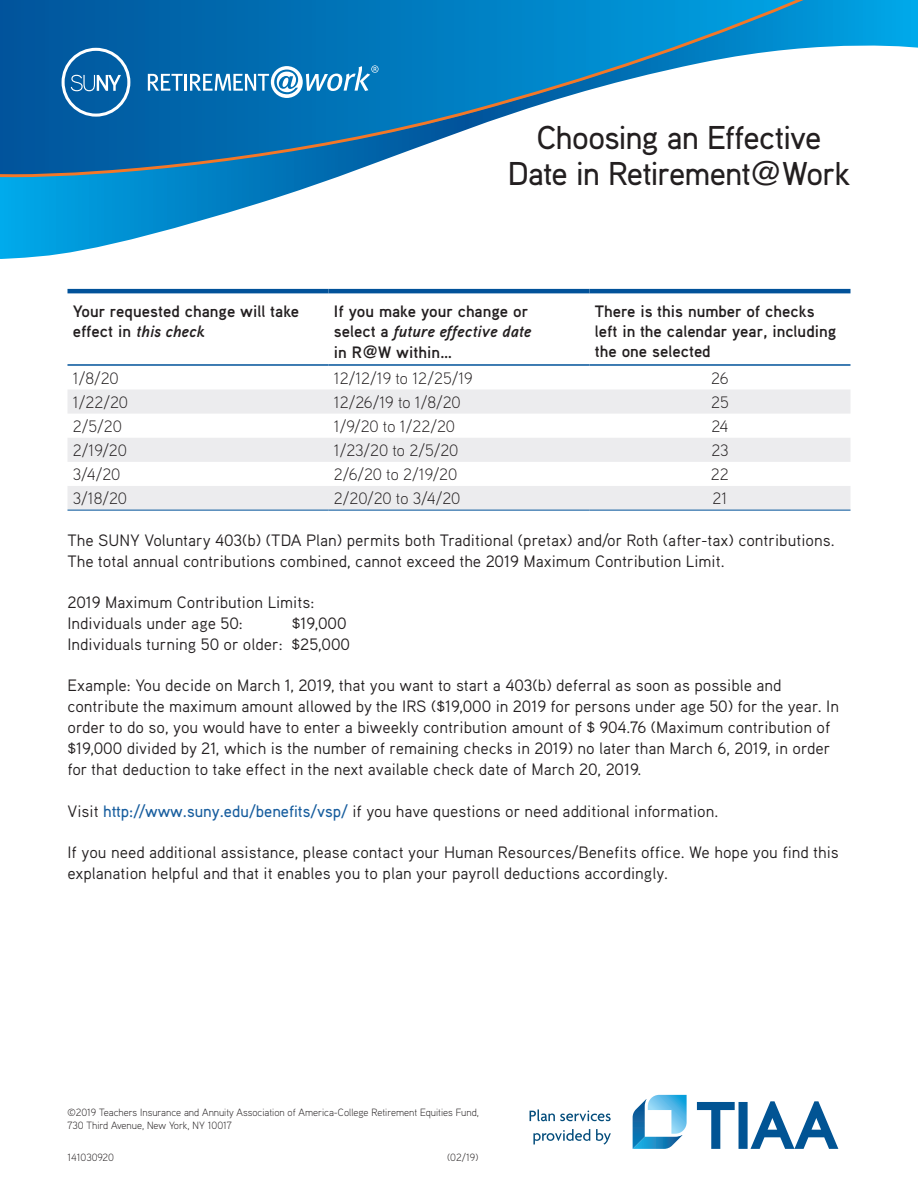
<style>
.page{position:relative;width:918px;height:1188px;background:#fff}
.page>*{position:absolute;margin:0;border:0;box-sizing:border-box;transform-origin:0 0}
.t1{font:500 33px/36px "Aaux Pro OT";letter-spacing:-.025em;color:#231f20;text-align:center}
.t2{font:16.5px/21px "Aaux Pro OT";color:#231f20}
.t3{font:700 16.5px/19.8px "Aaux Pro OT";color:#231f20}
.t4{font:300 16.5px "Aaux Pro OT";color:#231f20}
.t5{font:300 10.5px/12.6px "Aaux Pro OT";color:#231f20}
.s1{font-family:"Helvetica";font-weight:400}
.s2{font-style:italic}
.s3{font-family:"Helvetica"}
.s4{font-weight:500;color:#175d9e}
</style>
<div class="page">
<svg style="left:0;top:0;width:918px;height:259px"></svg>
<svg style="left:0;top:0;width:893px;height:179px"></svg>
<svg style="left:148px;top:65px;width:231px;height:33px"></svg>
<svg style="left:62px;top:48px;width:68px;height:69px;background:#307bb3"></svg>
<svg style="left:68px;top:390px;width:782px;height:120px;fill:#ececee"></svg>
<hr style="left:68px;top:289px;width:260px;height:4px;background:#01529a">
<hr style="left:328px;top:289px;width:262px;height:4px;background:#01529a">
<hr style="left:590px;top:289px;width:260px;height:4px;background:#01529a">
<hr style="left:68px;top:364px;width:260px;height:2px;background:#01529a">
<hr style="left:328px;top:364px;width:262px;height:2px;background:#01529a">
<hr style="left:590px;top:364px;width:260px;height:2px;background:#01529a">
<hr style="left:68px;top:510px;width:260px;height:1px;background:#01529a">
<hr style="left:328px;top:510px;width:262px;height:1px;background:#01529a">
<hr style="left:590px;top:510px;width:260px;height:1px;background:#01529a">
<svg style="left:697px;top:1101px;width:141px;height:48px"></svg>
<svg style="left:632px;top:1094px;width:55px;height:55px"></svg>
<svg style="left:530px;top:1109px;width:81px;height:12px"></svg>
<svg style="left:533px;top:1129px;width:57px;height:15px"></svg>
<svg style="left:596px;top:1129px;width:15px;height:16px"></svg>
<p class="t1" style="left:508px;top:118px;width:344px">Choosing an Effective<br>Date in Retirement<span class="s1">@</span>Work</p>
<p class="t3" style="left:73px;top:301px;width:228px">Your requested change will take effect in <span class="s2">this check</span></p>
<p class="t3" style="left:334px;top:301px;width:199px;line-height:20.4px">If you make your change or select a <span class="s2">future effective date </span>in R<span class="s3">@</span>W within…</p>
<p class="t3" style="left:595px;top:301px;width:243px">There is this number of checks left in the calendar year, including the one selected</p>
<p class="t4" style="left:73px;top:368px;width:47px">1/8/20</p>
<p class="t4" style="left:334px;top:368px;width:140px">12/12/19 to 12/25/19</p>
<p class="t4" style="left:711px;top:368px;width:19px">26</p>
<p class="t4" style="left:73px;top:392px;width:57px">1/22/20</p>
<p class="t4" style="left:334px;top:392px;width:128px">12/26/19 to 1/8/20</p>
<p class="t4" style="left:711px;top:392px;width:19px">25</p>
<p class="t4" style="left:73px;top:416px;width:50px">2/5/20</p>
<p class="t4" style="left:334px;top:416px;width:123px">1/9/20 to 1/22/20</p>
<p class="t4" style="left:711px;top:416px;width:19px">24</p>
<p class="t4" style="left:73px;top:440px;width:56px">2/19/20</p>
<p class="t4" style="left:334px;top:440px;width:126px">1/23/20 to 2/5/20</p>
<p class="t4" style="left:711px;top:440px;width:19px">23</p>
<p class="t4" style="left:73px;top:464px;width:49px">3/4/20</p>
<p class="t4" style="left:334px;top:464px;width:125px">2/6/20 to 2/19/20</p>
<p class="t4" style="left:711px;top:464px;width:20px">22</p>
<p class="t4" style="left:73px;top:488px;width:56px">3/18/20</p>
<p class="t4" style="left:334px;top:488px;width:128px">2/20/20 to 3/4/20</p>
<p class="t4" style="left:713px;top:488px;width:16px">21</p>
<p class="t2" style="left:68px;top:529px;width:769px">The SUNY Voluntary 403(b) (TDA Plan) permits both Traditional (pretax) and/or Roth (after-tax) contributions.<br>The total annual contributions combined, cannot exceed the 2019 Maximum Contribution Limit.</p>
<p class="t2" style="left:68px;top:591px;width:248px">2019 Maximum Contribution Limits:<br>Individuals under age 50:</p>
<p class="t2" style="left:68px;top:612px;width:284px;text-align:right">$19,000<br>Individuals turning 50 or older: $25,000</p>
<p class="t2" style="left:68px;top:675px;width:773px">Example: You decide on March 1, 2019, that you want to start a 403(b) deferral as soon as possible and contribute the maximum amount allowed by the IRS ($19,000 in 2019 for persons under age 50) for the year. In order to do so, you would have to enter a biweekly contribution amount of $ 904.76 (Maximum contribution of $19,000 divided by 21, which is the number of remaining checks in 2019) no later than March 6, 2019, in order for that deduction to take effect in the next available check date of March 20, 2019.</p>
<p class="t2" style="left:68px;top:800px;width:652px">Visit <span class="s4">http://www.suny.edu/benefits/vsp/</span> if you have questions or need additional information.</p>
<p class="t2" style="left:68px;top:841px;width:773px">If you need additional assistance, please contact your Human Resources/Benefits office. We hope you find this explanation helpful and that it enables you to plan your payroll deductions accordingly.</p>
<p class="t5" style="left:68px;top:1106px;width:413px">©2019 Teachers Insurance and Annuity Association of America-College Retirement Equities Fund,<br>730 Third Avenue, New York, NY 10017</p>
<p class="t5" style="left:68px;top:1151px;width:48px">141030920</p>
<p class="t5" style="left:447px;top:1151px;width:33px">(02/19)</p>
</div>
